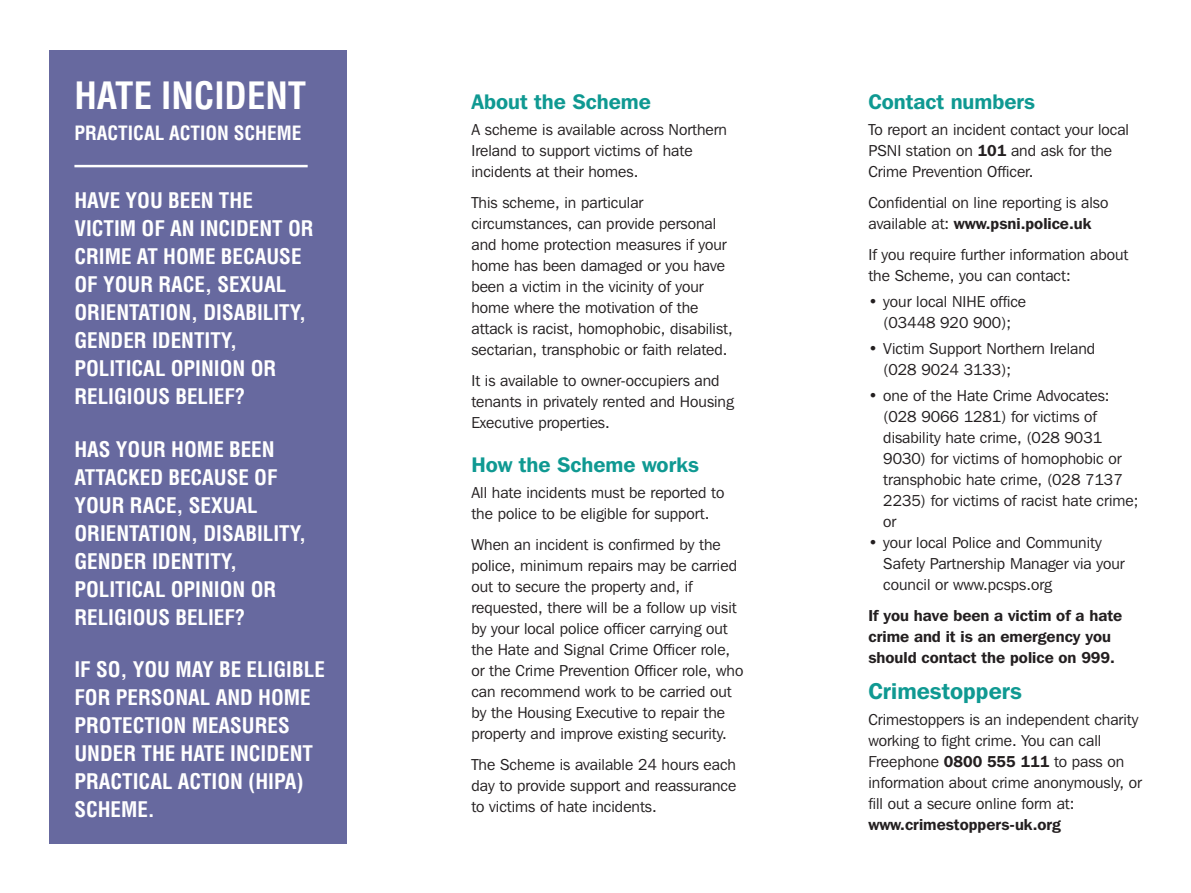
<style>
.page{position:relative;width:1191px;height:893px;background:#fff}
.page>*{position:absolute;margin:0;border:0;box-sizing:border-box;transform-origin:0 0}
.t1{font:700 condensed 36.75px "Helvetica";color:#fff}
.t2{font:600 22.75px "Franklin Gothic IT Cby BT";color:#0f9992}
.t3{font:700 condensed 21px/28px "Helvetica";color:#fff}
.t4{font:600 21px "Franklin Gothic IT Cby BT";color:#0f9992}
.t5{font:700 condensed 19.25px "Helvetica";color:#fff}
.t6{font:15.75px/21px "Franklin Gothic IT Cby BT";color:#231f20}
.t7{font:600 15.75px/21px "Franklin Gothic IT Cby BT";color:#231f20}
.s1{font-weight:600}
</style>
<div class="page">
<div style="left:50px;top:50px;width:297px;height:793px;background:#67699f"></div>
<hr style="left:74px;top:165px;width:234px;height:2px;background:#fff">
<p class="t1" style="left:74px;top:73px;width:233px">HATE INCIDENT</p>
<p class="t5" style="left:74px;top:121px;width:228px">PRACTICAL ACTION SCHEME</p>
<p class="t3" style="left:74px;top:186px;width:241px">HAVE YOU BEEN THE<br>VICTIM OF AN INCIDENT OR<br>CRIME AT HOME BECAUSE<br>OF YOUR RACE, SEXUAL<br>ORIENTATION, DISABILITY,<br>GENDER IDENTITY,<br>POLITICAL OPINION OR<br>RELIGIOUS BELIEF?</p>
<p class="t3" style="left:74px;top:435px;width:233px">HAS YOUR HOME BEEN<br>ATTACKED BECAUSE OF<br>YOUR RACE, SEXUAL<br>ORIENTATION, DISABILITY,<br>GENDER IDENTITY,<br>POLITICAL OPINION OR<br>RELIGIOUS BELIEF?</p>
<p class="t3" style="left:74px;top:656px;width:252px">IF SO, YOU MAY BE ELIGIBLE<br>FOR PERSONAL AND HOME<br>PROTECTION MEASURES<br>UNDER THE HATE INCIDENT<br>PRACTICAL ACTION (HIPA)<br>SCHEME.</p>
<p class="t4" style="left:471px;top:89px;width:181px">About the Scheme</p>
<p class="t6" style="left:471px;top:119px;width:257px">A scheme is available across Northern<br>Ireland to support victims of hate incidents at their homes.</p>
<p class="t6" style="left:471px;top:192px;width:263px">This scheme, in particular circumstances, can provide personal and home protection measures if your home has been damaged or you have been a victim in the vicinity of your home where the motivation of the attack is racist, homophobic, disabilist, sectarian, transphobic or faith related.</p>
<p class="t6" style="left:471px;top:370px;width:264px">It is available to owner-occupiers and tenants in privately rented and Housing<br>Executive properties.</p>
<p class="t4" style="left:471px;top:452px;width:229px">How the Scheme works</p>
<p class="t6" style="left:471px;top:482px;width:254px">All hate incidents must be reported to the police to be eligible for support.</p>
<p class="t6" style="left:471px;top:534px;width:273px">When an incident is confirmed by the police, minimum repairs may be carried out to secure the property and, if requested, there will be a follow up visit by your local police officer carrying out the Hate and Signal Crime Officer role, or the Crime Prevention Officer role, who can recommend work to be carried out by the Housing Executive to repair the property and improve existing security.</p>
<p class="t6" style="left:471px;top:754px;width:266px;text-align:justify">The Scheme is available 24 hours each day to provide support and reassurance to victims of hate incidents.</p>
<p class="t4" style="left:868px;top:89px;width:168px">Contact numbers</p>
<p class="t6" style="left:868px;top:119px;width:262px">To report an incident contact your local<br>PSNI station on <span class="s1">101</span> and ask for the<br>Crime Prevention Officer.</p>
<p class="t6" style="left:868px;top:192px;width:241px">Confidential on line reporting is also available at: <span class="s1">www.psni.police.uk</span></p>
<p class="t6" style="left:868px;top:244px;width:261px">If you require further information about the Scheme, you can contact:</p>
<p class="t6" style="left:868px;top:291px;width:159px">• your local NIHE office</p>
<p class="t6" style="left:883px;top:312px;width:129px">(03448 920 900);</p>
<p class="t6" style="left:868px;top:338px;width:228px">• Victim Support Northern Ireland</p>
<p class="t6" style="left:883px;top:359px;width:129px">(028 9024 3133);</p>
<p class="t6" style="left:883px;top:385px;width:257px;text-indent:-15px">• one of the Hate Crime Advocates: (028 9066 1281) for victims of disability hate crime, (028 9031<br>9030) for victims of homophobic or transphobic hate crime, (028 7137<br>2235) for victims of racist hate crime; or</p>
<p class="t6" style="left:883px;top:532px;width:243px;text-indent:-15px">• your local Police and Community<br>Safety Partnership Manager via your council or www.pcsps.org</p>
<p class="t7" style="left:868px;top:604px;width:255px">If you have been a victim of a hate crime and it is an emergency you should contact the police on 999.</p>
<p class="t2" style="left:868px;top:676px;width:155px">Crimestoppers</p>
<p class="t6" style="left:868px;top:708px;width:275px">Crimestoppers is an independent charity working to fight crime. You can call Freephone <span class="s1">0800 555 111</span> to pass on information about crime anonymously, or fill out a secure online form at:</p>
<p class="t7" style="left:868px;top:813px;width:194px">www.crimestoppers-uk.org</p>
</div>
